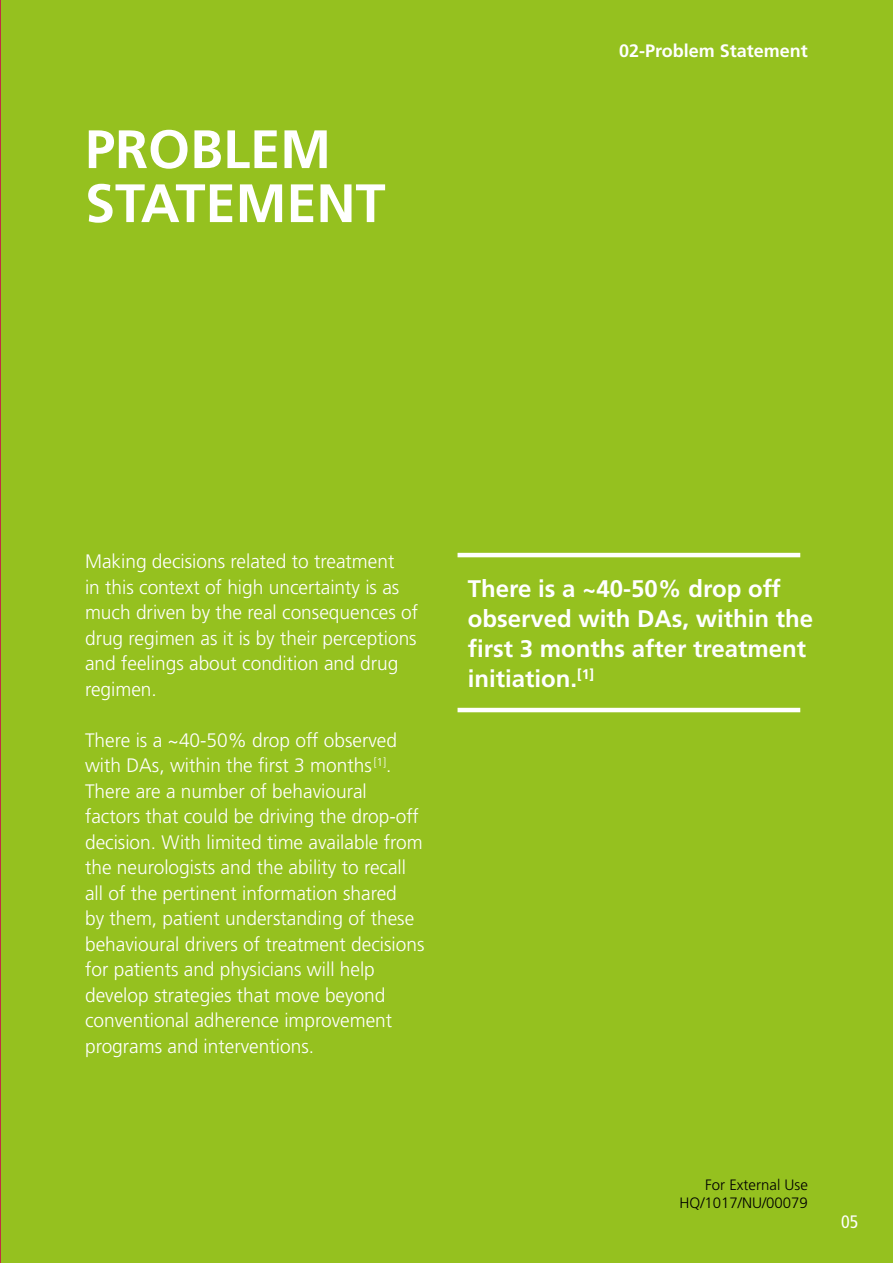
<style>
.page{position:relative;width:893px;height:1263px;background:#95c11f}
.page>*{position:absolute;margin:0;border:0;box-sizing:border-box;transform-origin:0 0}
.t1{font:700 54px/54px "Frutiger";color:#fff}
.t2{font:700 24px/30px "Frutiger";color:#fff}
.t3{font:300 19.5px/25.5px "Frutiger";color:#fff}
.t4{font:700 18px "Frutiger";color:#fff}
.t5{font:condensed 18px "Frutiger";color:#fff}
.t6{font:300 15px/18px "Frutiger";color:#000;text-align:right}
</style>
<div class="page">
<hr style="left:458px;top:708px;width:342px;height:4px;background:#fff">
<hr style="left:458px;top:553px;width:342px;height:4px;background:#fff">
<hr style="left:0;top:0;width:1px;height:1263px;background:#d0004e">
<h1 class="t1" style="left:85px;top:122px;width:302px">PROBLEM<br>STATEMENT</h1>
<p class="t4" style="left:619px;top:40px;width:190px">02-Problem Statement</p>
<p class="t3" style="left:85px;top:549px;width:335px">Making decisions related to treatment<br>in this context of high uncertainty is as much driven by the real consequences of drug regimen as it is by their perceptions and feelings about condition and drug regimen.</p>
<p class="t3" style="left:85px;top:727px;width:341px">There is a ~40-50% drop off observed with DAs, within the first 3 months <sup>[1]</sup>.<br>There are a number of behavioural factors that could be driving the drop-off decision. With limited time available from the neurologists and the ability to recall all of the pertinent information shared<br>by them, patient understanding of these behavioural drivers of treatment decisions for patients and physicians will help develop strategies that move beyond conventional adherence improvement programs and interventions.</p>
<p class="t2" style="left:468px;top:574px;width:347px">There is a ~40-50% drop off observed with DAs, within the first 3 months after treatment initiation.<sup>[1]</sup></p>
<p class="t6" style="left:679px;top:1175px;width:130px">For External Use<br>HQ/1017/NU/00079</p>
<p class="t5" style="left:841px;top:1211px;width:19px">05</p>
</div>
